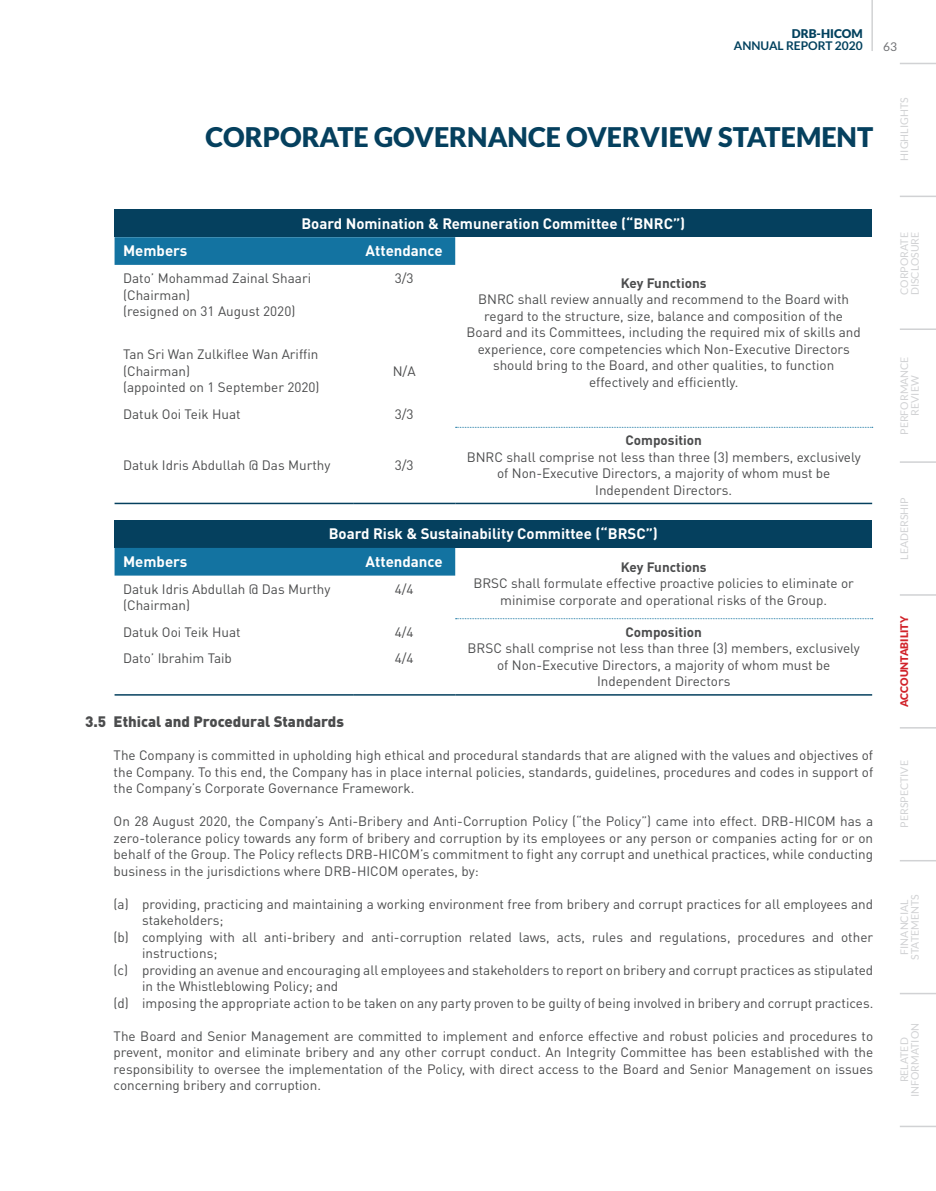
<style>
.page{position:relative;width:936px;height:1191px;background:#fff}
.page>*{position:absolute;margin:0;border:0;box-sizing:border-box;transform-origin:0 0}
.t1{font:900 27px "Lato";color:#05405e}
.t2{font:700 15px "DIN Pro";color:#fff}
.t3{font:900 15px "DIN Pro";color:#4b4c4d}
.t4{font:13.5px/16.5px "DIN Pro";color:#4b4c4d;text-align:center}
.t5{font:700 13.5px "DIN Pro";color:#4b4c4d}
.t6{font:700 12px "Lato";color:#02415e}
.t7{font:900 12px "Lato";color:#02415e}
.t8{font:12px "Lato";color:#717275}
.t9{font:10.5px/10.5px "Lato";color:#d1d2d4;text-align:center}
.t10{font:900 10.5px "Lato";color:#d1232a}
</style>
<div class="page">
<div style="left:114px;top:520px;width:758px;height:28px;background:#05405e"></div>
<div style="left:114px;top:548px;width:341px;height:27px;background:#1373a1"></div>
<hr style="left:455px;top:694px;width:417px;height:1px;background:#05405e">
<hr style="left:114px;top:694px;width:239px;height:1px;background:#05405e">
<hr style="left:353px;top:694px;width:102px;height:1px;background:#05405e">
<svg style="left:455px;top:618px;width:417px;height:1px"></svg>
<div style="left:114px;top:209px;width:758px;height:28px;background:#05405e"></div>
<svg style="left:114px;top:237px;width:341px;height:28px;background:#1574a2"></svg>
<svg style="left:455px;top:427px;width:417px;height:1px"></svg>
<hr style="left:114px;top:503px;width:239px;height:1px;background:#05405e">
<hr style="left:353px;top:503px;width:102px;height:1px;background:#05405e">
<hr style="left:455px;top:503px;width:417px;height:1px;background:#05405e">
<hr style="left:899px;top:196px;width:36px;height:1px;background:#d1d2d4">
<hr style="left:899px;top:63px;width:36px;height:1px;background:#d1d2d4">
<hr style="left:899px;top:328px;width:36px;height:2px;background:#d1d2d4">
<hr style="left:899px;top:461px;width:36px;height:2px;background:#d1d2d4">
<hr style="left:899px;top:594px;width:36px;height:1px;background:#d1d2d4">
<hr style="left:899px;top:727px;width:36px;height:1px;background:#d1d2d4">
<hr style="left:899px;top:860px;width:36px;height:1px;background:#d1d2d4">
<hr style="left:899px;top:992px;width:36px;height:2px;background:#d1d2d4">
<hr style="left:899px;top:1125px;width:36px;height:2px;background:#d1d2d4">
<hr style="left:871px;top:0;width:1px;height:51px;background:#d1d2d4">
<p class="t7" style="left:791px;top:26px;width:72px">DRB-HICOM</p>
<p class="t6" style="left:733px;top:39px;width:130px">ANNUAL REPORT 2020</p>
<p class="t8" style="left:883px;top:40px;width:15px">63</p>
<h1 class="t1" style="left:205px;top:121px;width:669px">CORPORATE GOVERNANCE OVERVIEW STATEMENT</h1>
<p class="t2" style="left:301px;top:211px;width:385px">Board Nomination &amp; Remuneration Committee (“BNRC”)</p>
<p class="t2" style="left:123px;top:238px;width:66px">Members</p>
<p class="t2" style="left:365px;top:238px;width:79px">Attendance</p>
<p class="t4" style="left:123px;top:268px;width:189px;text-align:left">Dato’ Mohammad Zainal Shaari (Chairman)<br>(resigned on 31 August 2020)</p>
<p class="t4" style="left:394px;top:268px;width:20px">3/3</p>
<p class="t4" style="left:123px;top:345px;width:198px;text-align:left">Tan Sri Wan Zulkiflee Wan Ariffin (Chairman)<br>(appointed on 1 September 2020)</p>
<p class="t4" style="left:392px;top:361px;width:24px">N/A</p>
<p class="t4" style="left:123px;top:404px;width:119px">Datuk Ooi Teik Huat</p>
<p class="t4" style="left:394px;top:404px;width:20px">3/3</p>
<p class="t4" style="left:123px;top:456px;width:209px">Datuk Idris Abdullah @ Das Murthy</p>
<p class="t4" style="left:394px;top:456px;width:20px">3/3</p>
<p class="t5" style="left:620px;top:271px;width:87px">Key Functions</p>
<p class="t4" style="left:466px;top:289px;width:396px">BNRC shall review annually and recommend to the Board with regard to the structure, size, balance and composition of the Board and its Committees, including the required mix of skills and experience, core competencies which Non-Executive Directors should bring to the Board, and other qualities, to function effectively and efficiently.</p>
<p class="t5" style="left:625px;top:429px;width:78px">Composition</p>
<p class="t4" style="left:466px;top:447px;width:395px">BNRC shall comprise not less than three (3) members, exclusively of Non-Executive Directors, a majority of whom must be<br>Independent Directors.</p>
<p class="t2" style="left:329px;top:521px;width:331px">Board Risk &amp; Sustainability Committee (“BRSC”)</p>
<p class="t2" style="left:123px;top:549px;width:66px">Members</p>
<p class="t2" style="left:365px;top:549px;width:79px">Attendance</p>
<p class="t5" style="left:620px;top:555px;width:87px">Key Functions</p>
<p class="t4" style="left:473px;top:573px;width:382px">BRSC shall formulate effective proactive policies to eliminate or minimise corporate and operational risks of the Group.</p>
<p class="t4" style="left:123px;top:579px;width:209px;text-align:left">Datuk Idris Abdullah @ Das Murthy (Chairman)</p>
<p class="t4" style="left:394px;top:579px;width:20px">4/4</p>
<p class="t4" style="left:123px;top:622px;width:119px">Datuk Ooi Teik Huat</p>
<p class="t4" style="left:394px;top:622px;width:20px">4/4</p>
<p class="t5" style="left:625px;top:620px;width:78px">Composition</p>
<p class="t4" style="left:467px;top:639px;width:393px">BRSC shall comprise not less than three (3) members, exclusively of Non-Executive Directors, a majority of whom must be<br>Independent Directors</p>
<p class="t4" style="left:123px;top:649px;width:110px">Dato’ Ibrahim Taib</p>
<p class="t4" style="left:394px;top:649px;width:20px">4/4</p>
<p class="t3" style="left:85px;top:709px;width:260px">3.5 Ethical and Procedural Standards</p>
<p class="t4" style="left:114px;top:745px;width:761px;text-align:justify">The Company is committed in upholding high ethical and procedural standards that are aligned with the values and objectives of the Company. To this end, the Company has in place internal policies, standards, guidelines, procedures and codes in support of the Company’s Corporate Governance Framework.</p>
<p class="t4" style="left:114px;top:811px;width:761px;text-align:justify">On 28 August 2020, the Company’s Anti-Bribery and Anti-Corruption Policy (“the Policy”) came into effect. DRB-HICOM has a zero-tolerance policy towards any form of bribery and corruption by its employees or any person or companies acting for or on behalf of the Group. The Policy reflects DRB-HICOM’s commitment to fight any corrupt and unethical practices, while conducting business in the jurisdictions where DRB-HICOM operates, by:</p>
<p class="t4" style="left:114px;top:894px;width:761px">(a) providing, practicing and maintaining a working environment free from bribery and corrupt practices for all employees and</p>
<p class="t4" style="left:142px;top:910px;width:83px">stakeholders;</p>
<p class="t4" style="left:114px;top:927px;width:761px">(b) complying with all anti-bribery and anti-corruption related laws, acts, rules and regulations, procedures and other</p>
<p class="t4" style="left:142px;top:943px;width:77px">instructions;</p>
<p class="t4" style="left:114px;top:960px;width:761px">(c) providing an avenue and encouraging all employees and stakeholders to report on bribery and corrupt practices as stipulated</p>
<p class="t4" style="left:142px;top:976px;width:198px">in the Whistleblowing Policy; and</p>
<p class="t4" style="left:114px;top:993px;width:761px">(d) imposing the appropriate action to be taken on any party proven to be guilty of being involved in bribery and corrupt practices.</p>
<p class="t4" style="left:114px;top:1026px;width:761px;text-align:justify">The Board and Senior Management are committed to implement and enforce effective and robust policies and procedures to prevent, monitor and eliminate bribery and any other corrupt conduct. An Integrity Committee has been established with the responsibility to oversee the implementation of the Policy, with direct access to the Board and Senior Management on issues concerning bribery and corruption.</p>
<p class="t9" style="left:899px;top:161px;width:64px;rotate:-90deg">HIGHLIGHTS</p>
<p class="t9" style="left:899px;top:295px;width:65px;text-align:left;rotate:-90deg">CORPORATE<br>DISCLOSURE</p>
<p class="t9" style="left:899px;top:435px;width:80px;rotate:-90deg">PERFORMANCE<br>REVIEW</p>
<p class="t9" style="left:899px;top:560px;width:64px;rotate:-90deg">LEADERSHIP</p>
<p class="t10" style="left:898px;top:707px;width:93px;rotate:-90deg">ACCOUNTABILITY</p>
<p class="t9" style="left:899px;top:827px;width:69px;rotate:-90deg">PERSPECTIVE</p>
<p class="t9" style="left:899px;top:959px;width:67px;rotate:-90deg">FINANCIAL<br>STATEMENTS</p>
<p class="t9" style="left:899px;top:1097px;width:76px;rotate:-90deg">RELATED<br>INFORMATION</p>
</div>
